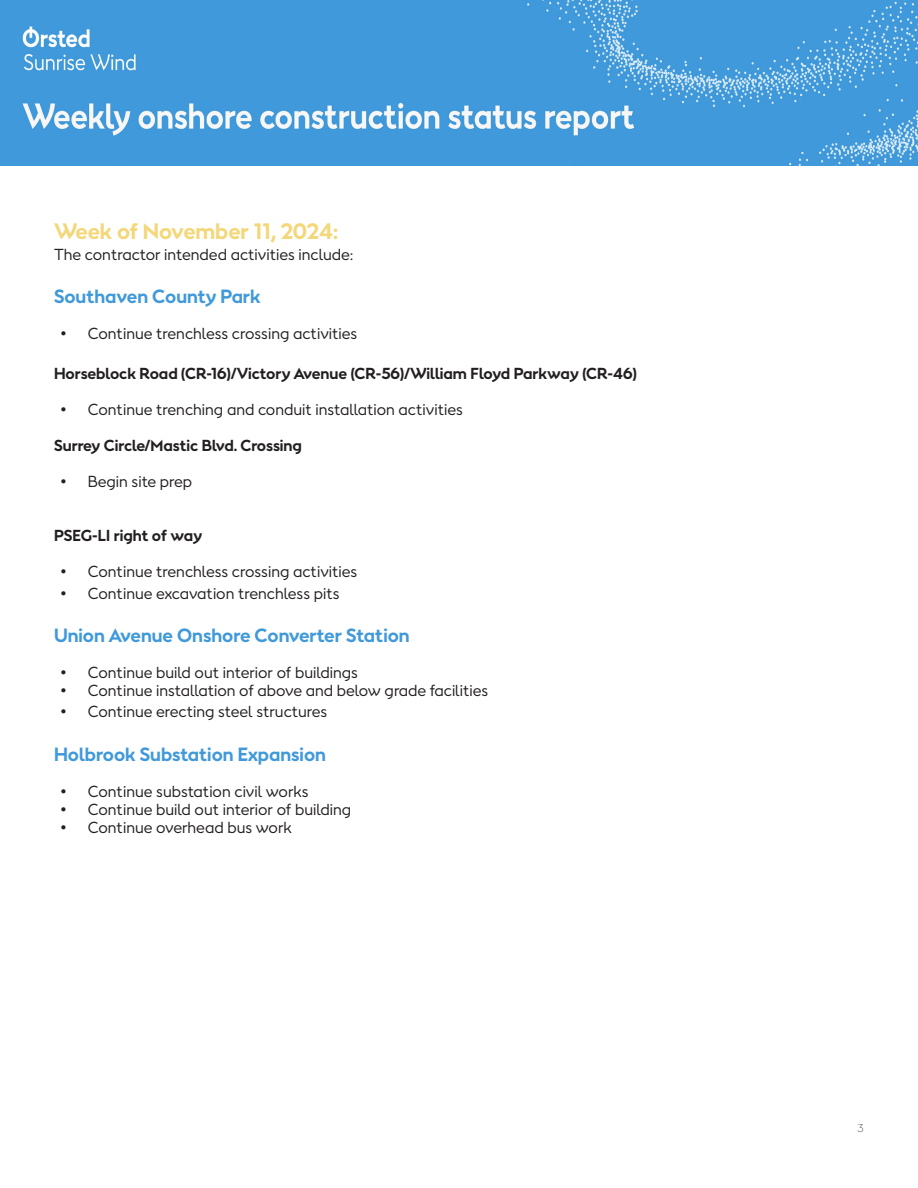
<style>
.page{position:relative;width:918px;height:1188px;background:#fff}
.page>*{position:absolute;margin:0;border:0;box-sizing:border-box;transform-origin:0 0}
.t1{font:700 21px "Orsted Sans";color:#f3d779}
.t2{font:700 18px "Orsted Sans";color:#4099da}
.t3{font:15px "Orsted Sans";color:#231f20}
.t4{font:700 15px "Orsted Sans";color:#231f20}
.t5{font:100 12px "Cera Pro";color:#231f20}
</style>
<div class="page">
<img style="left:0;top:0;width:918px;height:165px">
<p class="t1" style="left:54px;top:217px;width:286px">Week of November 11, 2024:</p>
<p class="t3" style="left:54px;top:245px;width:301px">The contractor intended activities include:</p>
<p class="t2" style="left:54px;top:285px;width:208px">Southaven County Park</p>
<p class="t3" style="left:61px;top:324px;width:298px">• Continue trenchless crossing activities</p>
<p class="t4" style="left:54px;top:363px;width:584px">Horseblock Road (CR-16)/Victory Avenue (CR-56)/William Floyd Parkway (CR-46)</p>
<p class="t3" style="left:61px;top:399px;width:404px">• Continue trenching and conduit installation activities</p>
<p class="t4" style="left:54px;top:435px;width:250px">Surrey Circle/Mastic Blvd. Crossing</p>
<p class="t3" style="left:61px;top:471px;width:133px">• Begin site prep</p>
<p class="t4" style="left:54px;top:525px;width:150px">PSEG-LI right of way</p>
<p class="t3" style="left:61px;top:561px;width:298px">• Continue trenchless crossing activities</p>
<p class="t3" style="left:61px;top:583px;width:280px">• Continue excavation trenchless pits</p>
<p class="t2" style="left:54px;top:623px;width:357px">Union Avenue Onshore Converter Station</p>
<p class="t3" style="left:61px;top:662px;width:299px">• Continue build out interior of buildings</p>
<p class="t3" style="left:61px;top:680px;width:429px">• Continue installation of above and below grade facilities</p>
<p class="t3" style="left:61px;top:702px;width:268px">• Continue erecting steel structures</p>
<p class="t2" style="left:54px;top:742px;width:273px">Holbrook Substation Expansion</p>
<p class="t3" style="left:61px;top:781px;width:249px">• Continue substation civil works</p>
<p class="t3" style="left:61px;top:799px;width:292px">• Continue build out interior of building</p>
<p class="t3" style="left:61px;top:817px;width:233px">• Continue overhead bus work</p>
<p class="t5" style="left:858px;top:1120px;width:8px">3</p>
</div>
